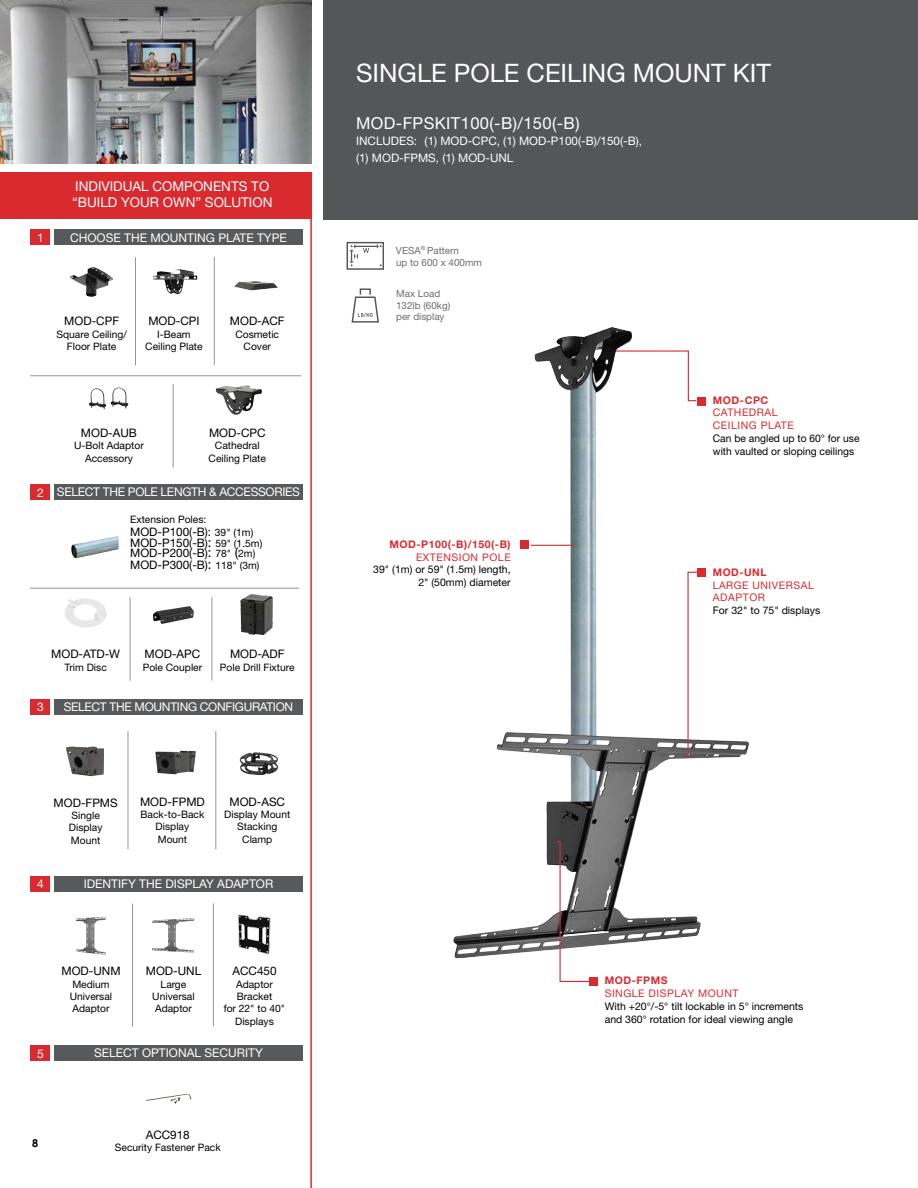
<style>
.page{position:relative;width:918px;height:1188px;background:#fff}
.page>*{position:absolute;margin:0;border:0;box-sizing:border-box;transform-origin:0 0}
.t1{font:25.5px "Helvetica Neue LT Std";color:#fff}
.t2{font:16.5px "Helvetica Neue LT Std";letter-spacing:.025em;color:#fff}
.t3{font:13.5px/16.2px "Helvetica Neue LT Std";color:#fff}
.t4{font:12px "Helvetica Neue LT Std";color:#fff}
.t5{font:12px "Helvetica Neue LT Std";letter-spacing:-.025em;color:#fff}
.t6{font:11.7px/10.5px "Helvetica Neue LT Std";color:#000}
.t7{font:11.7px/16.4px "Helvetica Neue LT Std";color:#fff}
.t8{font:700 10.8px "Century Gothic";color:#000}
.t9{font:10.5px/12.8px "Helvetica Neue LT Std";color:#000}
.t10{font:10.5px/12.8px "Helvetica Neue LT Std";letter-spacing:.05em;color:#d92b2f}
.t11{font:700 10.5px "Helvetica Neue LT Std";letter-spacing:.05em;color:#d92b2f}
.t12{font:10.2px/12.3px "Helvetica Neue LT Std";color:#000;text-align:center}
.t13{font:9.9px/11.9px "Helvetica Neue LT Std";color:#6d6e71}
.s1{font-size:10.2px}
.s2{font-size:13.2px}
</style>
<div class="page">
<img style="left:453px;top:327px;width:296px;height:632px">
<div style="left:54px;top:1046px;width:249px;height:15px;background:#58595b"></div>
<div style="left:54px;top:699px;width:249px;height:15px;background:#58595b"></div>
<div style="left:54px;top:876px;width:249px;height:15px;background:#58595b"></div>
<div style="left:54px;top:230px;width:249px;height:15px;background:#58595b"></div>
<div style="left:30px;top:230px;width:20px;height:15px;background:#d92b2f"></div>
<div style="left:30px;top:485px;width:20px;height:15px;background:#d92b2f"></div>
<div style="left:30px;top:699px;width:20px;height:15px;background:#d92b2f"></div>
<div style="left:30px;top:876px;width:20px;height:15px;background:#d92b2f"></div>
<div style="left:30px;top:1046px;width:20px;height:15px;background:#d92b2f"></div>
<div style="left:54px;top:485px;width:249px;height:15px;background:#58595b"></div>
<div style="left:324px;top:0;width:594px;height:219px;background:#55565a"></div>
<img style="left:0;top:0;width:312px;height:163px">
<div style="left:0;top:173px;width:312px;height:46px;background:#d92b2f"></div>
<div style="left:697px;top:397px;width:9px;height:9px;background:#d92b2f"></div>
<div style="left:589px;top:977px;width:9px;height:9px;background:#d92b2f"></div>
<svg style="left:615px;top:350px;width:82px;height:52px"></svg>
<svg style="left:687px;top:571px;width:15px;height:187px"></svg>
<div style="left:697px;top:568px;width:9px;height:9px;background:#d92b2f"></div>
<hr style="left:531px;top:545px;width:43px;height:1px;background:#d92b2f">
<div style="left:520px;top:540px;width:9px;height:9px;background:#d92b2f"></div>
<hr style="left:310px;top:173px;width:2px;height:1015px;background:#d92b2f">
<img style="left:240px;top:594px;width:33px;height:41px">
<img style="left:153px;top:606px;width:41px;height:18px">
<img style="left:65px;top:598px;width:42px;height:30px">
<img style="left:66px;top:746px;width:38px;height:30px">
<img style="left:239px;top:752px;width:39px;height:23px">
<img style="left:155px;top:751px;width:41px;height:23px">
<img style="left:152px;top:918px;width:42px;height:35px">
<img style="left:76px;top:917px;width:30px;height:38px">
<img style="left:238px;top:914px;width:33px;height:41px">
<img style="left:146px;top:1094px;width:45px;height:10px">
<img style="left:215px;top:385px;width:47px;height:30px">
<img style="left:111px;top:394px;width:17px;height:15px">
<img style="left:153px;top:269px;width:44px;height:26px">
<img style="left:70px;top:267px;width:43px;height:30px">
<img style="left:234px;top:281px;width:44px;height:9px">
<svg style="left:555px;top:840px;width:38px;height:142px"></svg>
<img style="left:71px;top:536px;width:48px;height:22px">
<div style="left:347px;top:242px;width:37px;height:28px;border:1px solid #55565a"></div>
<svg style="left:349px;top:244px;width:32px;height:22px"></svg>
<svg style="left:352px;top:288px;width:27px;height:34px"></svg>
<hr style="left:135px;top:257px;width:1px;height:108px;background:#939598">
<hr style="left:214px;top:257px;width:1px;height:108px;background:#939598">
<hr style="left:130px;top:597px;width:1px;height:84px;background:#939598">
<hr style="left:212px;top:597px;width:1px;height:84px;background:#939598">
<hr style="left:30px;top:588px;width:269px;height:1px;background:#939598">
<hr style="left:128px;top:731px;width:1px;height:118px;background:#939598">
<hr style="left:215px;top:731px;width:1px;height:118px;background:#939598">
<hr style="left:173px;top:384px;width:1px;height:84px;background:#939598">
<hr style="left:30px;top:375px;width:271px;height:1px;background:#939598">
<hr style="left:132px;top:904px;width:1px;height:123px;background:#939598">
<hr style="left:213px;top:903px;width:1px;height:123px;background:#939598">
<h1 class="t1" style="left:356px;top:58px;width:417px">SINGLE POLE CEILING MOUNT KIT</h1>
<h2 class="t2" style="left:356px;top:113px;width:225px">MOD-FPSKIT100(-B)/150(-B)</h2>
<p class="t7" style="left:356px;top:133px;width:287px">INCLUDES: (1) MOD-CPC, (1) MOD-P100(-B)/150(-B), (1) MOD-FPMS, (1) MOD-UNL</p>
<h3 class="t3" style="left:72px;top:178px;width:202px">INDIVIDUAL COMPONENTS TO “BUILD YOUR OWN” SOLUTION</h3>
<p class="t4" style="left:37px;top:230px;width:8px">1</p>
<p class="t4" style="left:70px;top:230px;width:218px">CHOOSE THE MOUNTING PLATE TYPE</p>
<p class="t6" style="left:64px;top:316px;width:56px">MOD-CPF</p>
<p class="t12" style="left:57px;top:328px;width:72px">Square Ceiling/<br>Floor Plate</p>
<p class="t6" style="left:148px;top:316px;width:53px">MOD-CPI</p>
<p class="t12" style="left:145px;top:328px;width:59px">I-Beam<br>Ceiling Plate</p>
<p class="t6" style="left:230px;top:316px;width:56px">MOD-ACF</p>
<p class="t12" style="left:235px;top:328px;width:45px">Cosmetic<br>Cover</p>
<p class="t13" style="left:396px;top:244px;width:87px">VESA<sup>®</sup> Pattern<br>up to 600 x 400mm</p>
<p class="t13" style="left:396px;top:287px;width:56px">Max Load<br>132lb (60kg) per display</p>
<p class="t6" style="left:81px;top:427px;width:58px">MOD-AUB</p>
<p class="t12" style="left:74px;top:439px;width:71px">U-Bolt Adaptor<br>Accessory</p>
<p class="t6" style="left:209px;top:427px;width:58px">MOD-CPC</p>
<p class="t12" style="left:209px;top:439px;width:59px">Cathedral<br>Ceiling Plate</p>
<p class="t11" style="left:713px;top:393px;width:57px">MOD-CPC</p>
<p class="t10" style="left:713px;top:406px;width:82px">CATHEDRAL<br>CEILING PLATE</p>
<p class="t9" style="left:713px;top:432px;width:148px">Can be angled up to 60° for use with vaulted or sloping ceilings</p>
<p class="t4" style="left:37px;top:485px;width:8px">2</p>
<p class="t5" style="left:57px;top:485px;width:245px">SELECT THE POLE LENGTH &amp; ACCESSORIES</p>
<p class="t12" style="left:130px;top:513px;width:78px">Extension Poles:</p>
<p class="t6" style="left:130px;top:527px;width:134px">MOD-P100(-B): <span class="s1">39" (1m)<br></span>MOD-P150(-B)<span class="s2">:</span> <span class="s1">59" (1.5m)<br></span>MOD-P200(-B)<span class="s2">:</span> <span class="s1">78"</span> <span class="s2">(</span><span class="s1">2m)</span></p>
<p class="t6" style="left:130px;top:560px;width:131px">MOD-P300(-B)<span class="s2">:</span> <span class="s1">118" (3m)</span></p>
<p class="t11" style="left:389px;top:538px;width:123px">MOD-P100(-B)/150(-B)</p>
<p class="t10" style="left:416px;top:550px;width:96px">EXTENSION POLE</p>
<p class="t9" style="left:373px;top:563px;width:139px;text-align:right">39" (1m) or 59" (1.5m) length,<br>2" (50mm) diameter</p>
<p class="t11" style="left:713px;top:566px;width:55px">MOD-UNL</p>
<p class="t10" style="left:713px;top:578px;width:103px">LARGE UNIVERSAL<br>ADAPTOR</p>
<p class="t9" style="left:713px;top:604px;width:109px">For 32" to 75" displays</p>
<p class="t6" style="left:51px;top:649px;width:70px">MOD-ATD-W</p>
<p class="t12" style="left:65px;top:661px;width:44px">Trim Disc</p>
<p class="t6" style="left:145px;top:649px;width:57px">MOD-APC</p>
<p class="t12" style="left:143px;top:661px;width:61px">Pole Coupler</p>
<p class="t6" style="left:230px;top:649px;width:56px">MOD-ADF</p>
<p class="t12" style="left:220px;top:661px;width:76px">Pole Drill Fixture</p>
<p class="t4" style="left:37px;top:700px;width:8px">3</p>
<p class="t5" style="left:64px;top:700px;width:231px">SELECT THE MOUNTING CONFIGURATION</p>
<p class="t6" style="left:54px;top:797px;width:66px">MOD-FPMS</p>
<p class="t12" style="left:69px;top:809px;width:35px;text-align:left">Single<br>Display<br>Mount</p>
<p class="t6" style="left:140px;top:796px;width:66px">MOD-FPMD</p>
<p class="t12" style="left:141px;top:808px;width:65px">Back-to-Back<br>Display<br>Mount</p>
<p class="t6" style="left:229px;top:796px;width:57px">MOD-ASC</p>
<p class="t12" style="left:224px;top:808px;width:68px">Display Mount<br>Stacking<br>Clamp</p>
<p class="t4" style="left:37px;top:877px;width:8px">4</p>
<p class="t4" style="left:84px;top:876px;width:191px">IDENTIFY THE DISPLAY ADAPTOR</p>
<p class="t6" style="left:61px;top:966px;width:61px">MOD-UNM</p>
<p class="t12" style="left:70px;top:978px;width:44px;text-align:left">Medium<br>Universal<br>Adaptor</p>
<p class="t6" style="left:146px;top:966px;width:57px">MOD-UNL</p>
<p class="t12" style="left:152px;top:978px;width:44px">Large<br>Universal<br>Adaptor</p>
<p class="t6" style="left:232px;top:966px;width:46px">ACC450</p>
<p class="t12" style="left:224px;top:978px;width:63px">Adaptor<br>Bracket<br>for 22" to 40"<br>Displays</p>
<p class="t11" style="left:605px;top:974px;width:64px">MOD-FPMS</p>
<p class="t10" style="left:605px;top:987px;width:135px">SINGLE DISPLAY MOUNT</p>
<p class="t9" style="left:605px;top:1000px;width:200px">With +20°/-5° tilt lockable in 5° increments and 360° rotation for ideal viewing angle</p>
<p class="t4" style="left:37px;top:1046px;width:8px">5</p>
<p class="t4" style="left:94px;top:1046px;width:170px">SELECT OPTIONAL SECURITY</p>
<p class="t8" style="left:32px;top:1137px;width:8px">8</p>
<p class="t6" style="left:146px;top:1130px;width:46px">ACC918</p>
<p class="t12" style="left:115px;top:1142px;width:107px">Security Fastener Pack</p>
</div>
